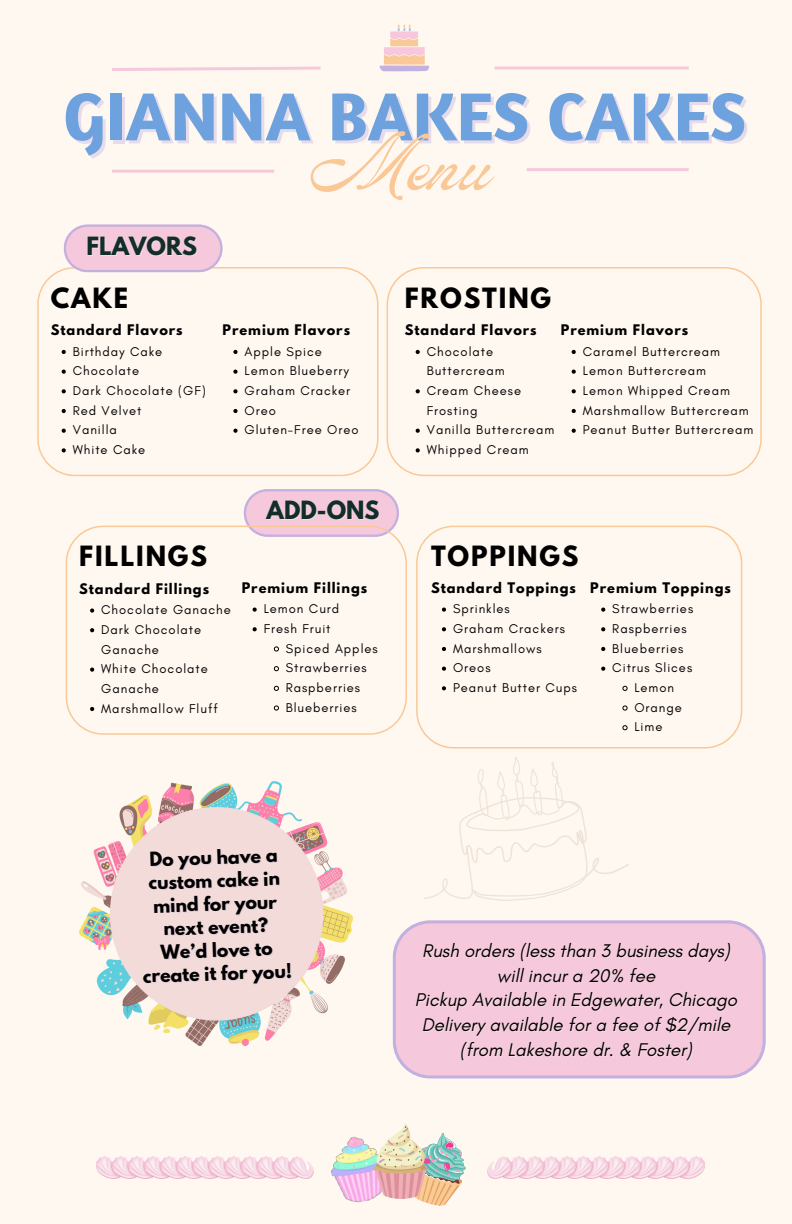
<style>
.page{position:relative;width:792px;height:1224px;background:#fff8f1}
.page>*{position:absolute;margin:0;border:0;box-sizing:border-box;transform-origin:0 0}
.t1{font:79.8px "ED Lavonia";color:#fac897}
.t2{font:700 69.1px "Amaranth";color:#6da2df}
.t3{font:700 24.7px "League Spartan";letter-spacing:.075em;color:#000}
.t4{font:700 22.3px "League Spartan";color:#112e28}
.t5{font:italic 18.7px "Glacial Indifference";color:#000}
.t6{font:700 17.3px/23.2px "League Spartan";color:#000;text-align:center}
.t7{font:13px/19.7px "Glacial Indifference";letter-spacing:.075em;color:#000}
.t8{font:700 13px "League Spartan";letter-spacing:.075em;color:#000}
</style>
<div class="page">
<hr style="left:112px;top:170px;width:162px;height:3px;background:#f6c8db">
<hr style="left:527px;top:168px;width:162px;height:3px;background:#f6c8db">
<img style="left:379px;top:24px;width:50px;height:48px">
<svg style="left:112px;top:66px;width:209px;height:5px"></svg>
<hr style="left:494px;top:67px;width:195px;height:3px;background:#f6c8db">
<svg style="left:37px;top:267px;width:341px;height:209px"></svg>
<svg style="left:387px;top:267px;width:375px;height:209px"></svg>
<svg style="left:64px;top:225px;width:159px;height:47px;background:#f1c8dc"></svg>
<svg style="left:244px;top:489px;width:155px;height:37px;background:#f2c8db"></svg>
<svg style="left:66px;top:526px;width:341px;height:209px"></svg>
<svg style="left:90px;top:608px;width:4px;height:5px"></svg>
<svg style="left:90px;top:628px;width:4px;height:4px"></svg>
<svg style="left:90px;top:668px;width:4px;height:4px"></svg>
<svg style="left:90px;top:707px;width:4px;height:4px"></svg>
<svg style="left:253px;top:608px;width:4px;height:4px"></svg>
<svg style="left:253px;top:627px;width:4px;height:4px"></svg>
<svg style="left:274px;top:646px;width:5px;height:6px"></svg>
<svg style="left:274px;top:666px;width:5px;height:5px"></svg>
<svg style="left:274px;top:686px;width:5px;height:5px"></svg>
<svg style="left:274px;top:705px;width:5px;height:6px"></svg>
<svg style="left:424px;top:748px;width:208px;height:153px"></svg>
<svg style="left:416px;top:526px;width:326px;height:222px"></svg>
<svg style="left:442px;top:608px;width:4px;height:4px"></svg>
<svg style="left:442px;top:627px;width:4px;height:4px"></svg>
<svg style="left:442px;top:647px;width:4px;height:4px"></svg>
<svg style="left:442px;top:667px;width:4px;height:4px"></svg>
<svg style="left:442px;top:686px;width:4px;height:4px"></svg>
<svg style="left:601px;top:608px;width:4px;height:4px"></svg>
<svg style="left:601px;top:627px;width:4px;height:4px"></svg>
<svg style="left:601px;top:647px;width:4px;height:4px"></svg>
<svg style="left:601px;top:667px;width:4px;height:4px"></svg>
<svg style="left:622px;top:686px;width:6px;height:5px"></svg>
<svg style="left:622px;top:705px;width:6px;height:6px"></svg>
<svg style="left:622px;top:725px;width:6px;height:5px"></svg>
<img style="left:96px;top:1156px;width:218px;height:23px">
<img style="left:331px;top:1136px;width:63px;height:67px">
<svg style="left:401px;top:1133px;width:65px;height:73px"></svg>
<img style="left:374px;top:1123px;width:53px;height:75px">
<svg style="left:393px;top:920px;width:373px;height:158px;background:#f3c7db"></svg>
<svg style="left:62px;top:350px;width:4px;height:4px"></svg>
<svg style="left:62px;top:370px;width:4px;height:4px"></svg>
<svg style="left:62px;top:389px;width:4px;height:4px"></svg>
<svg style="left:62px;top:409px;width:4px;height:4px"></svg>
<svg style="left:62px;top:429px;width:4px;height:4px"></svg>
<svg style="left:62px;top:448px;width:4px;height:4px"></svg>
<svg style="left:233px;top:350px;width:5px;height:4px"></svg>
<svg style="left:233px;top:370px;width:5px;height:4px"></svg>
<svg style="left:233px;top:389px;width:5px;height:4px"></svg>
<svg style="left:233px;top:409px;width:5px;height:4px"></svg>
<svg style="left:233px;top:429px;width:5px;height:4px"></svg>
<svg style="left:416px;top:350px;width:4px;height:4px"></svg>
<svg style="left:416px;top:389px;width:4px;height:4px"></svg>
<svg style="left:416px;top:429px;width:4px;height:4px"></svg>
<svg style="left:416px;top:448px;width:4px;height:4px"></svg>
<svg style="left:572px;top:350px;width:4px;height:4px"></svg>
<svg style="left:572px;top:370px;width:4px;height:4px"></svg>
<svg style="left:572px;top:389px;width:4px;height:4px"></svg>
<svg style="left:572px;top:409px;width:4px;height:4px"></svg>
<svg style="left:572px;top:429px;width:4px;height:4px"></svg>
<img style="left:79px;top:781px;width:273px;height:264px">
<img style="left:487px;top:1156px;width:218px;height:23px">
<p class="t2" style="left:63px;top:73px;width:684px">GIANNA BAKES CAKES</p>
<h2 class="t1" style="left:311px;top:126px;width:181px">Menu</h2>
<p class="t4" style="left:87px;top:234px;width:112px">FLAVORS</p>
<p class="t3" style="left:51px;top:286px;width:79px">CAKE</p>
<p class="t8" style="left:51px;top:324px;width:133px">Standard Flavors</p>
<p class="t7" style="left:73px;top:341px;width:91px">Birthday Cake</p>
<h3 class="t7" style="left:73px;top:361px;width:68px">Chocolate</h3>
<p class="t7" style="left:73px;top:381px;width:135px">Dark Chocolate (GF)</p>
<p class="t7" style="left:73px;top:400px;width:70px">Red Velvet</p>
<p class="t7" style="left:73px;top:420px;width:46px">Vanilla</p>
<p class="t7" style="left:73px;top:440px;width:74px">White Cake</p>
<p class="t8" style="left:223px;top:324px;width:129px">Premium Flavors</p>
<p class="t7" style="left:245px;top:341px;width:79px">Apple Spice</p>
<p class="t7" style="left:245px;top:361px;width:106px">Lemon Blueberry</p>
<p class="t7" style="left:245px;top:381px;width:107px">Graham Cracker</p>
<p class="t7" style="left:245px;top:400px;width:33px">Oreo</p>
<p class="t7" style="left:245px;top:420px;width:116px">Gluten-Free Oreo</p>
<h4 class="t4" style="left:267px;top:499px;width:114px">ADD-ONS</h4>
<h3 class="t3" style="left:79px;top:544px;width:129px">FILLINGS</h3>
<p class="t8" style="left:79px;top:582px;width:131px">Standard Fillings</p>
<p class="t7" style="left:101px;top:600px;width:131px">Chocolate Ganache</p>
<p class="t7" style="left:101px;top:619px;width:101px">Dark Chocolate<br>Ganache</p>
<p class="t7" style="left:101px;top:659px;width:108px">White Chocolate<br>Ganache</p>
<p class="t7" style="left:101px;top:698px;width:118px">Marshmallow Fluff</p>
<p class="t8" style="left:242px;top:581px;width:127px">Premium Fillings</p>
<p class="t7" style="left:264px;top:599px;width:77px">Lemon Curd</p>
<p class="t7" style="left:264px;top:619px;width:68px">Fresh Fruit</p>
<p class="t7" style="left:286px;top:638px;width:94px">Spiced Apples</p>
<p class="t7" style="left:286px;top:658px;width:82px">Strawberries</p>
<p class="t7" style="left:286px;top:678px;width:76px">Raspberries</p>
<p class="t7" style="left:286px;top:697px;width:72px">Blueberries</p>
<p class="t3" style="left:405px;top:286px;width:148px">FROSTING</p>
<p class="t8" style="left:405px;top:324px;width:133px">Standard Flavors</p>
<p class="t7" style="left:427px;top:341px;width:80px">Chocolate<br>Buttercream</p>
<p class="t7" style="left:427px;top:381px;width:96px">Cream Cheese<br>Frosting</p>
<p class="t7" style="left:427px;top:420px;width:129px">Vanilla Buttercream</p>
<p class="t7" style="left:427px;top:440px;width:103px">Whipped Cream</p>
<h5 class="t8" style="left:561px;top:324px;width:129px">Premium Flavors</h5>
<p class="t7" style="left:583px;top:341px;width:139px">Caramel Buttercream</p>
<p class="t7" style="left:583px;top:361px;width:125px">Lemon Buttercream</p>
<p class="t7" style="left:583px;top:381px;width:149px">Lemon Whipped Cream</p>
<p class="t7" style="left:583px;top:400px;width:167px">Marshmallow Buttercream</p>
<p class="t7" style="left:583px;top:420px;width:172px">Peanut Butter Buttercream</p>
<p class="t3" style="left:431px;top:544px;width:149px">TOPPINGS</p>
<h3 class="t8" style="left:431px;top:581px;width:146px">Standard Toppings</h3>
<p class="t7" style="left:453px;top:599px;width:58px">Sprinkles</p>
<p class="t7" style="left:453px;top:619px;width:113px">Graham Crackers</p>
<p class="t7" style="left:453px;top:638px;width:90px">Marshmallows</p>
<p class="t7" style="left:453px;top:658px;width:39px">Oreos</p>
<p class="t7" style="left:453px;top:678px;width:126px">Peanut Butter Cups</p>
<p class="t8" style="left:590px;top:581px;width:142px">Premium Toppings</p>
<p class="t7" style="left:612px;top:599px;width:82px">Strawberries</p>
<p class="t7" style="left:612px;top:619px;width:76px">Raspberries</p>
<p class="t7" style="left:612px;top:638px;width:72px">Blueberries</p>
<p class="t7" style="left:612px;top:658px;width:81px">Citrus Slices</p>
<p class="t7" style="left:634px;top:678px;width:41px">Lemon</p>
<h4 class="t7" style="left:634px;top:697px;width:49px">Orange</h4>
<h3 class="t7" style="left:634px;top:717px;width:30px">Lime</h3>
<h3 class="t6" style="left:139px;top:850px;width:150px;rotate:-2deg">Do you have a custom cake in mind for your next event?<br>We’d love to create it for you!</h3>
<p class="t5" style="left:422px;top:939px;width:309px">Rush orders (less than 3 business days)</p>
<p class="t5" style="left:497px;top:964px;width:160px">will incur a 20% fee</p>
<p class="t5" style="left:415px;top:989px;width:324px">Pickup Available in Edgewater, Chicago</p>
<p class="t5" style="left:422px;top:1013px;width:310px">Delivery available for a fee of $2/mile</p>
<p class="t5" style="left:460px;top:1038px;width:234px">(from Lakeshore dr. &amp; Foster)</p>
</div>
